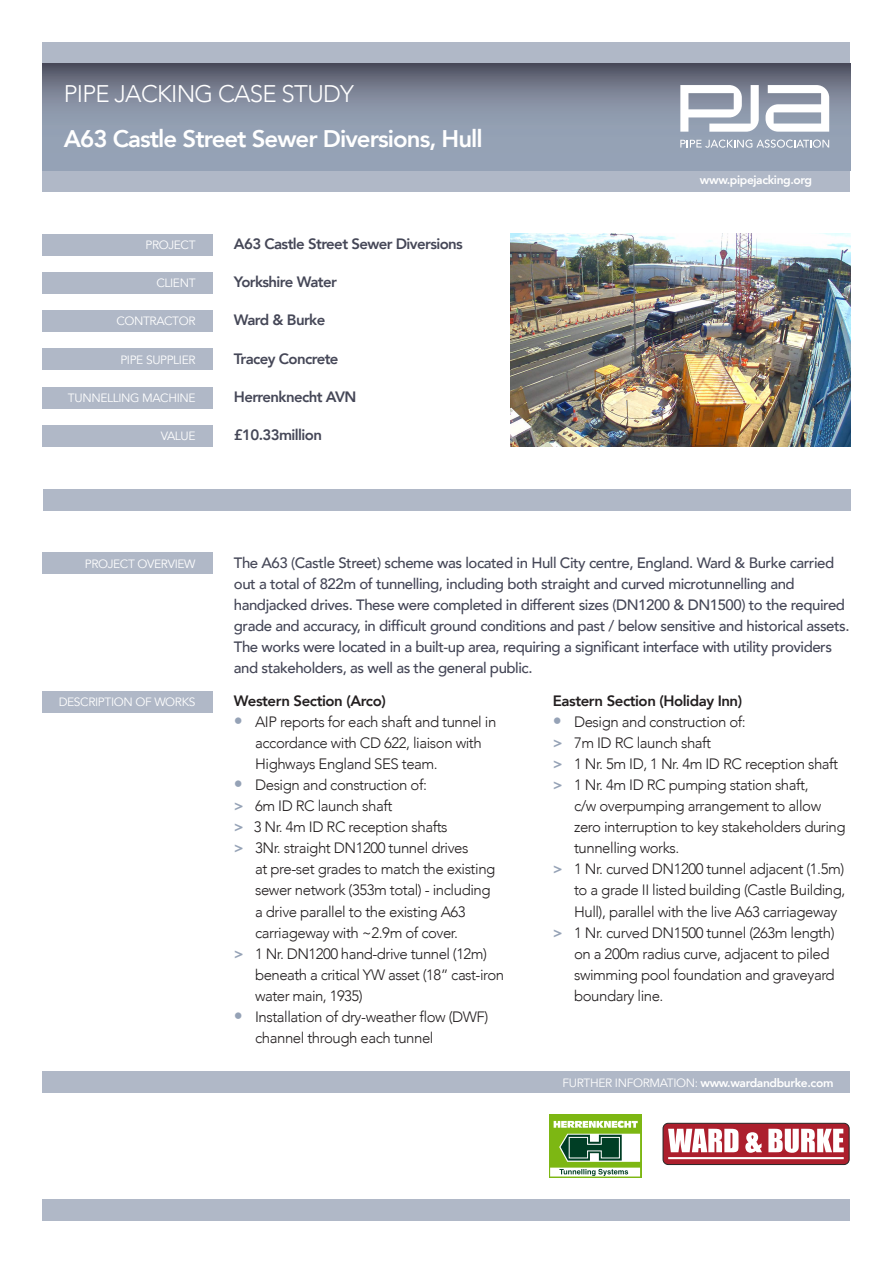
<style>
.page{position:relative;width:893px;height:1263px;background:#fff}
.page>*{position:absolute;margin:0;border:0;box-sizing:border-box;transform-origin:0 0}
.t1{font:800 24px "Avenir";letter-spacing:-.04em;color:#fff}
.t2{font:300 24px "Avenir";letter-spacing:-.03em;color:#fff}
.t3{font:300 15px/21px "Avenir";letter-spacing:-.03em;color:#231f20}
.t4{font:500 15px/21px "Avenir";letter-spacing:-.03em;color:#454757}
.t5{font:800 15px "Avenir";letter-spacing:-.04em;color:#454757}
.t6{font:800 15px "Avenir";letter-spacing:-.03em;color:#231f20}
.t7{font:12px "Avenir";letter-spacing:-.03em;color:#fff}
.t8{font:800 12px "Avenir";letter-spacing:-.03em;color:#fff}
.s1{font-size:18px;color:#95a2b6}
.s2{font-weight:800;color:#95a2b6}
.s3{font-weight:400}
</style>
<div class="page">
<div style="left:43px;top:691px;width:170px;height:21px;background:#b0b8c7"></div>
<div style="left:43px;top:553px;width:170px;height:21px;background:#b0b8c7"></div>
<div style="left:43px;top:43px;width:807px;height:21px;background:#b0b8c7"></div>
<div style="left:43px;top:170px;width:807px;height:21px;background:#b0b8c7"></div>
<svg style="left:43px;top:64px;width:807px;height:106px;background:#848da0"></svg>
<svg style="left:680px;top:85px;width:79px;height:47px"></svg>
<svg style="left:765px;top:85px;width:64px;height:47px"></svg>
<svg style="left:680px;top:140px;width:149px;height:8px"></svg>
<img style="left:510px;top:234px;width:340px;height:212px">
<div style="left:43px;top:234px;width:170px;height:21px;background:#b0b8c7"></div>
<div style="left:43px;top:272px;width:170px;height:21px;background:#b0b8c7"></div>
<div style="left:43px;top:310px;width:170px;height:22px;background:#b0b8c7"></div>
<div style="left:43px;top:349px;width:170px;height:21px;background:#b0b8c7"></div>
<div style="left:43px;top:387px;width:170px;height:21px;background:#b0b8c7"></div>
<div style="left:43px;top:425px;width:170px;height:21px;background:#b0b8c7"></div>
<div style="left:43px;top:489px;width:808px;height:21px;background:#b0b8c7"></div>
<div style="left:43px;top:1199px;width:807px;height:21px;background:#b0b8c7"></div>
<div style="left:43px;top:1071px;width:807px;height:22px;background:#b0b8c7"></div>
<svg style="left:549px;top:1114px;width:92px;height:64px"></svg>
<svg style="left:550px;top:1121px;width:90px;height:55px"></svg>
<div style="left:663px;top:1123px;width:186px;height:41px;background:#ac1f2d;border-radius:5px"></div>
<div style="left:663px;top:1123px;width:186px;height:42px;border:1px solid #262525;border-radius:5px"></div>
<hr style="left:668px;top:1157px;width:176px;height:2px;background:#fff">
<svg style="left:668px;top:1129px;width:70px;height:23px;background:#eccccf"></svg>
<svg style="left:745px;top:1132px;width:17px;height:21px"></svg>
<svg style="left:768px;top:1129px;width:76px;height:24px"></svg>
<p class="t2" style="left:64px;top:80px;width:292px">PIPE JACKING CASE STUDY</p>
<p class="t1" style="left:64px;top:120px;width:421px">A63 Castle Street Sewer Diversions, Hull</p>
<p class="t7" style="left:146px;top:237px;width:52px">PROJECT</p>
<p class="t7" style="left:156px;top:276px;width:41px">CLIENT</p>
<p class="t7" style="left:116px;top:314px;width:81px">CONTRACTOR</p>
<p class="t7" style="left:120px;top:352px;width:77px">PIPE SUPPLIER</p>
<p class="t7" style="left:68px;top:391px;width:129px">TUNNELLING MACHINE</p>
<p class="t7" style="left:161px;top:429px;width:36px">VALUE</p>
<p class="t5" style="left:234px;top:232px;width:231px">A63 Castle Street Sewer Diversions</p>
<p class="t5" style="left:234px;top:270px;width:104px">Yorkshire Water</p>
<p class="t5" style="left:234px;top:308px;width:93px">Ward &amp; Burke</p>
<p class="t5" style="left:234px;top:347px;width:106px">Tracey Concrete</p>
<p class="t5" style="left:234px;top:385px;width:124px">Herrenknecht AVN</p>
<p class="t5" style="left:234px;top:423px;width:90px">£10.33million</p>
<p class="t8" style="left:700px;top:170px;width:114px">www.pipejacking.org</p>
<p class="t7" style="left:85px;top:556px;width:112px">PROJECT OVERVIEW</p>
<p class="t4" style="left:234px;top:551px;width:617px">The A63 (Castle Street) scheme was located in Hull City centre, England. Ward &amp; Burke carried out a total of 822m of tunnelling, including both straight and curved microtunnelling and handjacked drives. These were completed in different sizes (DN1200 &amp; DN1500) to the required grade and accuracy, in difficult ground conditions and past / below sensitive and historical assets.<br>The works were located in a built-up area, requiring a significant interface with utility providers and stakeholders, as well as the general public.</p>
<p class="t7" style="left:59px;top:695px;width:138px">DESCRIPTION OF WORKS</p>
<p class="t6" style="left:234px;top:689px;width:153px">Western Section (Arco)</p>
<p class="t3" style="left:255px;top:712px;width:243px;text-indent:-21px"><span class="s1">•</span> AIP reports for each shaft and tunnel in accordance with CD 622, liaison with<br>Highways England SES team.</p>
<p class="t3" style="left:234px;top:775px;width:195px"><span class="s1">•</span> Design and construction of:</p>
<p class="t3" style="left:234px;top:796px;width:160px"><span class="s2">&gt;</span> 6m ID RC launch shaft</p>
<p class="t3" style="left:234px;top:817px;width:215px"><span class="s2">&gt;</span> 3 Nr. 4m ID RC reception shafts</p>
<p class="t3" style="left:255px;top:838px;width:242px;text-indent:-21px"><span class="s2">&gt;</span> 3Nr. straight DN1200 tunnel drives<br>at pre-set grades to match the existing sewer network (353m total) - including a drive parallel to the existing A63 carriageway with ~2.9m of cover.</p>
<p class="t3" style="left:255px;top:943px;width:250px;text-indent:-21px"><span class="s2">&gt;</span> 1 Nr. DN1200 hand-drive tunnel (12m) beneath a critical YW asset (18” cast-iron water main, 1935)</p>
<p class="t3" style="left:255px;top:1006px;width:235px;text-indent:-21px"><span class="s1">•</span> Installation of dry-weather flow (DWF) channel through each tunnel</p>
<p class="t6" style="left:553px;top:689px;width:191px">Eastern Section (Holiday Inn)</p>
<p class="t3" style="left:553px;top:712px;width:195px"><span class="s1">•</span> Design and construction of:</p>
<p class="t3" style="left:553px;top:733px;width:160px"><span class="s2">&gt;</span> 7m ID RC launch shaft</p>
<p class="t3" style="left:553px;top:754px;width:287px"><span class="s2">&gt;</span> 1 Nr. 5m ID, 1 Nr. 4m ID RC reception shaft</p>
<p class="t3" style="left:574px;top:775px;width:273px;text-indent:-21px"><span class="s2">&gt;</span> 1 Nr. 4m ID RC pumping station shaft,<br>c/w overpumping arrangement to allow zero interruption to key stakeholders during tunnelling works.</p>
<p class="t3" style="left:574px;top:859px;width:273px;text-align:justify;text-indent:-21px"><span class="s2">&gt;</span> 1 Nr. curved DN1200 tunnel adjacent (1.5m) to a grade II listed building (Castle Building, Hull), parallel with the live A63 carriageway</p>
<p class="t3" style="left:574px;top:922px;width:262px;text-indent:-21px"><span class="s2">&gt;</span> 1 Nr. curved DN1500 tunnel (263m length) on a 200m radius curve, adjacent to piled swimming pool foundation and graveyard boundary line.</p>
<p class="t8" style="left:563px;top:1073px;width:272px"><span class="s3">FURTHER INFORMATION:</span> www.wardandburke.com</p>
</div>
